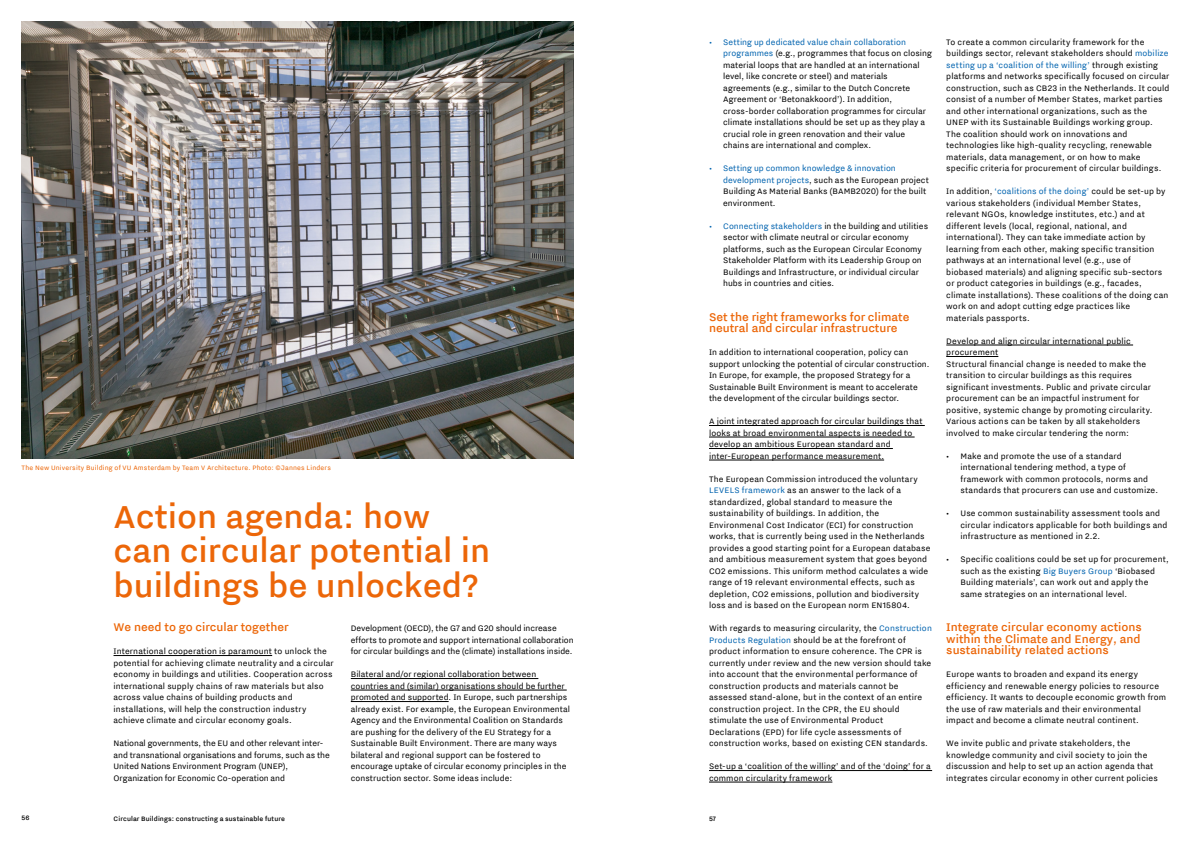
<style>
.page{position:relative;width:1191px;height:842px;background:#fff}
.page>*{position:absolute;margin:0;border:0;box-sizing:border-box;transform-origin:0 0}
.t1{font:500 40px/34.5px "NL Nitti Grotesk";color:#ec6608}
.t2{font:500 14px/11.5px "NL Nitti Grotesk";color:#ec6608}
.t3{font:10px/11.5px "NL Nitti Grotesk";letter-spacing:.015em;color:#000}
.t4{font:10px/11.5px "NL Nitti Grotesk";letter-spacing:-.005em;color:#000}
.t5{font:8px "NL Nitti Grotesk";letter-spacing:.025em;color:#ec6608}
.t6{font:500 8px "NL Nitti Grotesk";letter-spacing:.015em;color:#000}
.s1{color:#0063af}
</style>
<div class="page">
<hr style="left:113px;top:655px;width:159px;height:1px;background:#000">
<hr style="left:351px;top:678px;width:187px;height:1px;background:#000">
<hr style="left:351px;top:690px;width:216px;height:1px;background:#000">
<hr style="left:351px;top:701px;width:97px;height:1px;background:#000">
<hr style="left:709px;top:425px;width:215px;height:1px;background:#000">
<hr style="left:709px;top:437px;width:205px;height:1px;background:#000">
<hr style="left:709px;top:448px;width:184px;height:1px;background:#000">
<hr style="left:709px;top:460px;width:175px;height:1px;background:#000">
<hr style="left:709px;top:770px;width:223px;height:1px;background:#000">
<hr style="left:709px;top:782px;width:123px;height:1px;background:#000">
<hr style="left:946px;top:345px;width:187px;height:1px;background:#000">
<hr style="left:946px;top:356px;width:52px;height:1px;background:#000">
<img style="left:22px;top:22px;width:552px;height:437px">
<p class="t5" style="left:22px;top:463px;width:311px">The New University Building of VU Amsterdam by Team V Architecture. Photo: ©Jannes Linders</p>
<h1 class="t1" style="left:114px;top:498px;width:378px">Action agenda: how can circular potential in buildings be unlocked?</h1>
<h2 class="t2" style="left:113px;top:621px;width:177px">We need to go circular together</h2>
<p class="t3" style="left:113px;top:645px;width:222px">International cooperation is paramount to unlock the potential for achieving climate neutrality and a circular economy in buildings and utilities. Cooperation across international supply chains of raw materials but also across value chains of building products and installations, will help the construction industry achieve climate and circular economy goals.</p>
<p class="t4" style="left:113px;top:737px;width:218px">National governments, the EU and other relevant inter&shy;and transnational organisations and forums, such as the United Nations Environment Program (UNEP), Organization for Economic Co-operation and</p>
<p class="t4" style="left:351px;top:622px;width:224px">Development (OECD), the G7 and G20 should increase efforts to promote and support international collaboration for circular buildings and the (climate) installations inside.</p>
<p class="t3" style="left:351px;top:668px;width:221px">Bilateral and/or regional collaboration between countries and (similar) organisations should be further promoted and supported. In Europe, such partnerships already exist. For example, the European Environmental Agency and the Environmental Coalition on Standards are pushing for the delivery of the EU Strategy for a Sustainable Built Environment. There are many ways bilateral and regional support can be fostered to encourage uptake of circular economy principles in the construction sector. Some ideas include:</p>
<p class="t3" style="left:723px;top:36px;width:210px;text-indent:-14px"><span class="s1">• Setting up dedicated value chain collaboration programmes</span> (e.g., programmes that focus on closing material loops that are handled at an international level, like concrete or steel) and materials agreements (e.g., similar to the Dutch Concrete Agreement or ‘Betonakkoord’). In addition, cross-border collaboration programmes for circular climate installations should be set up as they play a crucial role in green renovation and their value chains are international and complex.</p>
<p class="t3" style="left:723px;top:162px;width:207px;text-indent:-14px"><span class="s1">• Setting up common knowledge &amp; innovation development projects</span>, such as the European project Building As Material Banks (BAMB2020) for the built environment.</p>
<p class="t3" style="left:723px;top:220px;width:206px;text-indent:-14px"><span class="s1">• Connecting stakeholders</span> in the building and utilities sector with climate neutral or circular economy platforms, such as the European Circular Economy Stakeholder Platform with its Leadership Group on Buildings and Infrastructure, or individual circular hubs in countries and cities.</p>
<h2 class="t2" style="left:709px;top:310px;width:202px">Set the right frameworks for climate neutral and circular infrastructure</h2>
<p class="t3" style="left:709px;top:346px;width:222px">In addition to international cooperation, policy can support unlocking the potential of circular construction.<br>In Europe, for example, the proposed Strategy for a Sustainable Built Environment is meant to accelerate the development of the circular buildings sector.</p>
<p class="t3" style="left:709px;top:415px;width:215px">A joint integrated approach for circular buildings that looks at broad environmental aspects is needed to develop an ambitious European standard and inter-European performance measurement.</p>
<p class="t3" style="left:709px;top:473px;width:223px">The European Commission introduced the voluntary <span class="s1">LEVELS framework</span> as an answer to the lack of a standardized, global standard to measure the sustainability of buildings. In addition, the Environmenal Cost Indicator (ECI) for construction works, that is currently being used in the Netherlands provides a good starting point for a European database and ambitious measurement system that goes beyond CO2 emissions. This uniform method calculates a wide range of 19 relevant environmental effects, such as depletion, CO2 emissions, pollution and biodiversity loss and is based on the European norm EN15804.</p>
<p class="t3" style="left:709px;top:622px;width:224px">With regards to measuring circularity, the <span class="s1">Construction Products Regulation</span> should be at the forefront of product information to ensure coherence. The CPR is currently under review and the new version should take into account that the environmental performance of construction products and materials cannot be assessed stand-alone, but in the context of an entire construction project. In the CPR, the EU should stimulate the use of Environmental Product Declarations (EPD) for life cycle assessments of construction works, based on existing CEN standards.</p>
<p class="t3" style="left:709px;top:760px;width:223px">Set-up a ‘coalition of the willing’ and of the ‘doing’ for a common circularity framework</p>
<p class="t6" style="left:22px;top:813px;width:9px">56</p>
<p class="t6" style="left:114px;top:814px;width:173px">Circular Buildings: constructing a sustainable future</p>
<p class="t6" style="left:709px;top:814px;width:8px">57</p>
<p class="t3" style="left:946px;top:36px;width:225px">To create a common circularity framework for the buildings sector, relevant stakeholders should <span class="s1">mobilize setting up a ‘coalition of the willing’</span> through existing platforms and networks specifically focused on circular construction, such as CB23 in the Netherlands. It could consist of a number of Member States, market parties and other international organizations, such as the UNEP with its Sustainable Buildings working group.<br>The coalition should work on innovations and technologies like high-quality recycling, renewable materials, data management, or on how to make specific criteria for procurement of circular buildings.</p>
<p class="t3" style="left:946px;top:185px;width:224px">In addition, <span class="s1">‘coalitions of the doing’</span> could be set-up by various stakeholders (individual Member States, relevant NGOs, knowledge institutes, etc.) and at different levels (local, regional, national, and international). They can take immediate action by learning from each other, making specific transition pathways at an international level (e.g., use of biobased materials) and aligning specific sub-sectors or product categories in buildings (e.g., facades, climate installations). These coalitions of the doing can work on and adopt cutting edge practices like materials passports.</p>
<p class="t3" style="left:946px;top:335px;width:208px">Develop and align circular international public procurement<br>Structural financial change is needed to make the transition to circular buildings as this requires significant investments. Public and private circular procurement can be an impactful instrument for positive, systemic change by promoting circularity.<br>Various actions can be taken by all stakeholders involved to make circular tendering the norm:</p>
<p class="t3" style="left:960px;top:450px;width:199px;text-indent:-14px">• Make and promote the use of a standard international tendering method, a type of framework with common protocols, norms and standards that procurers can use and customize.</p>
<p class="t3" style="left:960px;top:507px;width:208px;text-indent:-14px">• Use common sustainability assessment tools and circular indicators applicable for both buildings and infrastructure as mentioned in 2.2.</p>
<p class="t3" style="left:960px;top:553px;width:210px;text-indent:-14px">• Specific coalitions could be set up for procurement, such as the existing <span class="s1">Big Buyers Group</span> ‘Biobased Building materials’, can work out and apply the same strategies on an international level.</p>
<h2 class="t2" style="left:946px;top:621px;width:197px;text-align:justify">Integrate circular economy actions within the Climate and Energy, and sustainability related actions</h2>
<p class="t3" style="left:946px;top:668px;width:221px">Europe wants to broaden and expand its energy efficiency and renewable energy policies to resource efficiency. It wants to decouple economic growth from the use of raw materials and their environmental impact and become a climate neutral continent.</p>
<p class="t3" style="left:946px;top:737px;width:213px">We invite public and private stakeholders, the knowledge community and civil society to join the discussion and help to set up an action agenda that integrates circular economy in other current policies</p>
</div>
